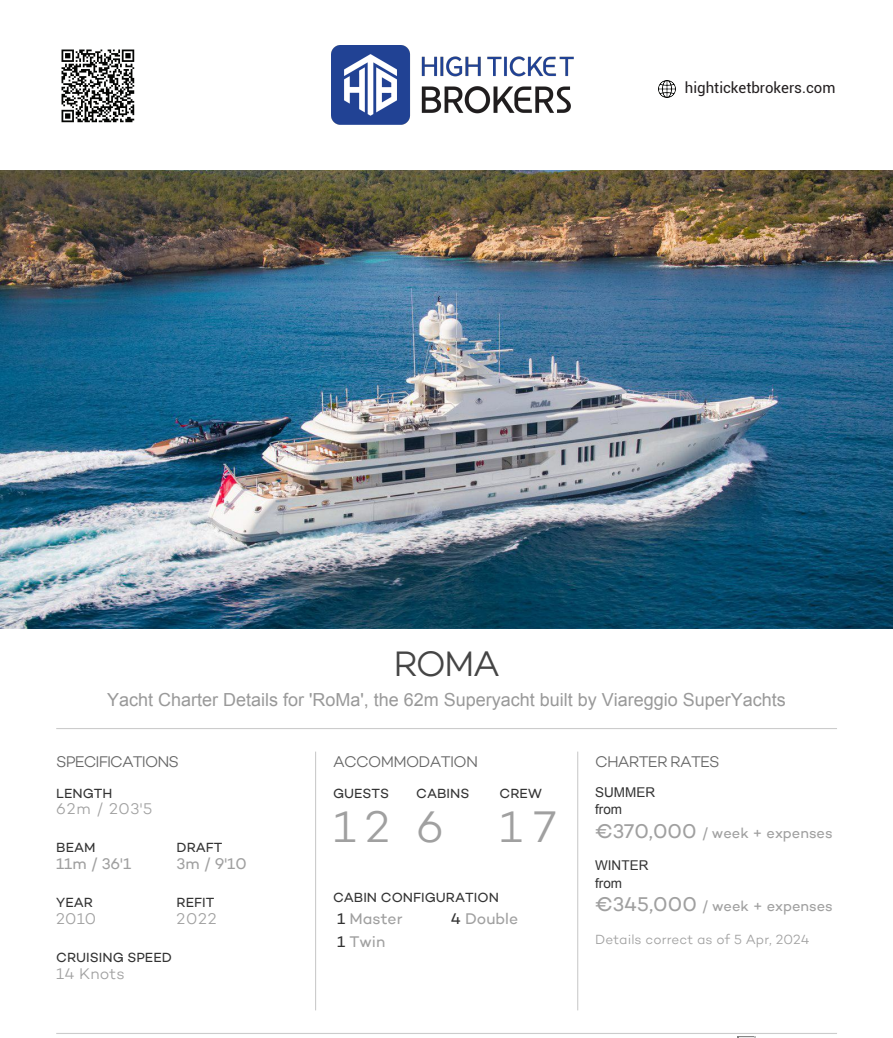
<style>
.page{position:relative;width:893px;height:1038px;background:#fff}
.page>*{position:absolute;margin:0;border:0;box-sizing:border-box;transform-origin:0 0}
.t1{font:300 45px "Campton";color:#a0a0a0}
.t2{font:300 36px "Campton";color:#454545}
.t3{font:18px "Arial";color:#999}
.t4{font:300 15.75px "Campton";letter-spacing:-.05em;color:#666}
.t5{font:15.75px "Campton";color:#a0a0a0}
.t6{font:300 15.75px "Campton";letter-spacing:.01em;color:#a0a0a0}
.t7{font:15px "Roboto";color:#231f20}
.t8{font:14.7px "Campton";color:#a0a0a0}
.t9{font:13.5px "Campton";color:#333}
.t10{font:300 13.5px "Campton";letter-spacing:.005em;color:#a0a0a0}
.t11{font:13.5px/17.1px "Arial";color:#333}
.s1{color:#333}
.s2{font-size:20.25px}
</style>
<div class="page">
<img style="left:0;top:170px;width:893px;height:459px">
<svg style="left:56px;top:728px;width:781px;height:1px"></svg>
<svg style="left:315px;top:752px;width:1px;height:258px"></svg>
<svg style="left:577px;top:752px;width:1px;height:258px"></svg>
<svg style="left:56px;top:1033px;width:781px;height:5px"></svg>
<img style="left:331px;top:45px;width:242px;height:79px">
<img style="left:659px;top:80px;width:17px;height:18px">
<img style="left:61px;top:49px;width:74px;height:74px">
<p class="t7" style="left:685px;top:78px;width:152px">highticketbrokers.com</p>
<h2 class="t2" style="left:393px;top:641px;width:108px">ROMA</h2>
<p class="t3" style="left:107px;top:688px;width:680px">Yacht Charter Details for 'RoMa', the 62m Superyacht built by Viareggio SuperYachts</p>
<p class="t4" style="left:56px;top:751px;width:124px">SPECIFICATIONS</p>
<p class="t9" style="left:56px;top:784px;width:58px">LENGTH</p>
<p class="t6" style="left:56px;top:799px;width:98px">62m / 203'5</p>
<p class="t9" style="left:56px;top:839px;width:41px">BEAM</p>
<p class="t9" style="left:177px;top:839px;width:47px">DRAFT</p>
<p class="t5" style="left:56px;top:854px;width:76px">11m / 36'1</p>
<p class="t5" style="left:177px;top:854px;width:72px">3m / 9'10</p>
<p class="t9" style="left:56px;top:894px;width:38px">YEAR</p>
<p class="t9" style="left:177px;top:894px;width:39px">REFIT</p>
<p class="t6" style="left:56px;top:909px;width:41px">2010</p>
<p class="t6" style="left:177px;top:909px;width:41px">2022</p>
<p class="t9" style="left:56px;top:949px;width:117px">CRUISING SPEED</p>
<p class="t6" style="left:56px;top:964px;width:70px">14 Knots</p>
<p class="t4" style="left:333px;top:751px;width:147px">ACCOMMODATION</p>
<p class="t9" style="left:333px;top:784px;width:58px">GUESTS</p>
<p class="t9" style="left:416px;top:784px;width:55px">CABINS</p>
<p class="t9" style="left:500px;top:784px;width:44px">CREW</p>
<h1 class="t1" style="left:333px;top:799px;width:225px">12 6 17</h1>
<p class="t9" style="left:333px;top:889px;width:167px">CABIN CONFIGURATION</p>
<p class="t5" style="left:337px;top:909px;width:67px"><span class="s1">1</span> Master</p>
<p class="t5" style="left:451px;top:909px;width:69px"><span class="s1">4</span> Double</p>
<p class="t5" style="left:337px;top:932px;width:50px"><span class="s1">1</span> Twin</p>
<p class="t4" style="left:595px;top:751px;width:126px">CHARTER RATES</p>
<p class="t11" style="left:595px;top:784px;width:61px">SUMMER from</p>
<p class="t8" style="left:595px;top:824px;width:239px"><span class="s2">€370,000</span> / week + expenses</p>
<p class="t11" style="left:595px;top:857px;width:55px">WINTER from</p>
<p class="t8" style="left:595px;top:897px;width:239px"><span class="s2">€345,000</span> / week + expenses</p>
<p class="t10" style="left:595px;top:931px;width:216px">Details correct as of 5 Apr, 2024</p>
</div>
